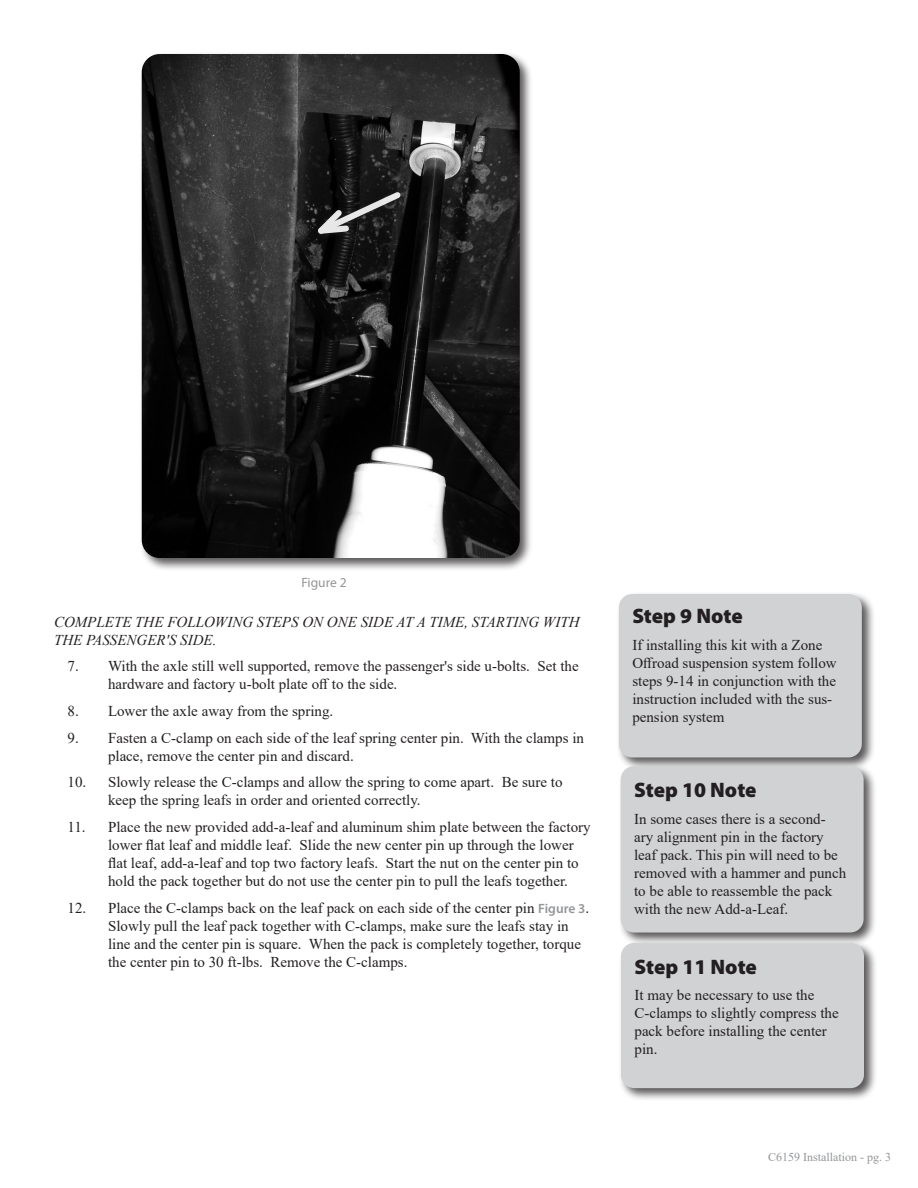
<style>
.page{position:relative;width:918px;height:1188px;background:#fff}
.page>*{position:absolute;margin:0;border:0;box-sizing:border-box;transform-origin:0 0}
.Headline{font:900 21px "Myriad Pro";letter-spacing:-.005em;color:#231f20}
.Body_text{font:15px/18px "Times New Roman";color:#231f20}
.Note{font:italic 15px/18px "Times New Roman";color:#231f20}
.t1{font:13.5px "Myriad Pro";color:#939598}
.t2{font:12px "Times New Roman";color:#939598}
.s1{font-family:"Myriad Pro";font-weight:600;font-size:13.5px;color:#939598}
</style>
<div class="page">
<div style="left:139px;top:51px;width:394px;height:521px;background:#231f20;opacity:.75"></div>
<img style="left:142px;top:54px;width:378px;height:504px">
<div style="left:313px;top:187px;width:94px;height:53px;background:#231f20;opacity:.9"></div>
<svg style="left:305px;top:187px;width:101px;height:52px;background:#353535"></svg>
<div style="left:616px;top:591px;width:260px;height:180px;background:#231f20;opacity:.75"></div>
<div style="left:619px;top:594px;width:243px;height:163px;background:#d1d2d4;border-radius:14px"></div>
<div style="left:618px;top:763px;width:260px;height:183px;background:#231f20;opacity:.75"></div>
<div style="left:621px;top:766px;width:243px;height:167px;background:#d1d2d4;border-radius:14px"></div>
<div style="left:618px;top:940px;width:260px;height:162px;background:#231f20;opacity:.75"></div>
<div style="left:621px;top:943px;width:243px;height:145px;background:#d1d2d4;border-radius:14px"></div>
<p class="t1" style="left:301px;top:574px;width:47px">Figure 2</p>
<p class="Note" style="left:54px;top:612px;width:527px">COMPLETE THE FOLLOWING STEPS ON ONE SIDE AT A TIME, STARTING WITH<br>THE PASSENGER'S SIDE.</p>
<p class="Body_text" style="left:108px;top:657px;width:472px;text-indent:-40px">7. With the axle still well supported, remove the passenger's side u-bolts. Set the hardware and factory u-bolt plate off to the side.</p>
<p class="Body_text" style="left:68px;top:702px;width:267px">8. Lower the axle away from the spring.</p>
<p class="Body_text" style="left:108px;top:728px;width:478px;text-indent:-40px">9. Fasten a C-clamp on each side of the leaf spring center pin. With the clamps in place, remove the center pin and discard.</p>
<p class="Body_text" style="left:108px;top:773px;width:456px;text-indent:-40px">10. Slowly release the C-clamps and allow the spring to come apart. Be sure to keep the spring leafs in order and oriented correctly.</p>
<p class="Body_text" style="left:108px;top:817px;width:484px;text-indent:-40px">11. Place the new provided add-a-leaf and aluminum shim plate between the factory lower flat leaf and middle leaf. Slide the new center pin up through the lower flat leaf, add-a-leaf and top two factory leafs. Start the nut on the center pin to hold the pack together but do not use the center pin to pull the leafs together.</p>
<p class="Body_text" style="left:108px;top:898px;width:483px;text-indent:-40px">12. Place the C-clamps back on the leaf pack on each side of the center pin <span class="s1">Figure 3</span>.<br>Slowly pull the leaf pack together with C-clamps, make sure the leafs stay in line and the center pin is square. When the pack is completely together, torque the center pin to 30 ft-lbs. Remove the C-clamps.</p>
<p class="Headline" style="left:632px;top:604px;width:112px">Step 9 Note</p>
<p class="Body_text" style="left:632px;top:635px;width:206px">If installing this kit with a Zone<br>Offroad suspension system follow steps 9-14 in conjunction with the instruction included with the sus&shy;pension system</p>
<p class="Headline" style="left:634px;top:778px;width:124px">Step 10 Note</p>
<p class="Body_text" style="left:634px;top:809px;width:214px">In some cases there is a second&shy;ary alignment pin in the factory leaf pack. This pin will need to be removed with a hammer and punch to be able to reassemble the pack with the new Add-a-Leaf.</p>
<p class="Headline" style="left:634px;top:955px;width:124px">Step 11 Note</p>
<p class="Body_text" style="left:634px;top:986px;width:206px">It may be necessary to use the<br>C-clamps to slightly compress the pack before installing the center pin.</p>
<p class="t2" style="left:768px;top:1149px;width:124px">C6159 Installation - pg. 3</p>
</div>
